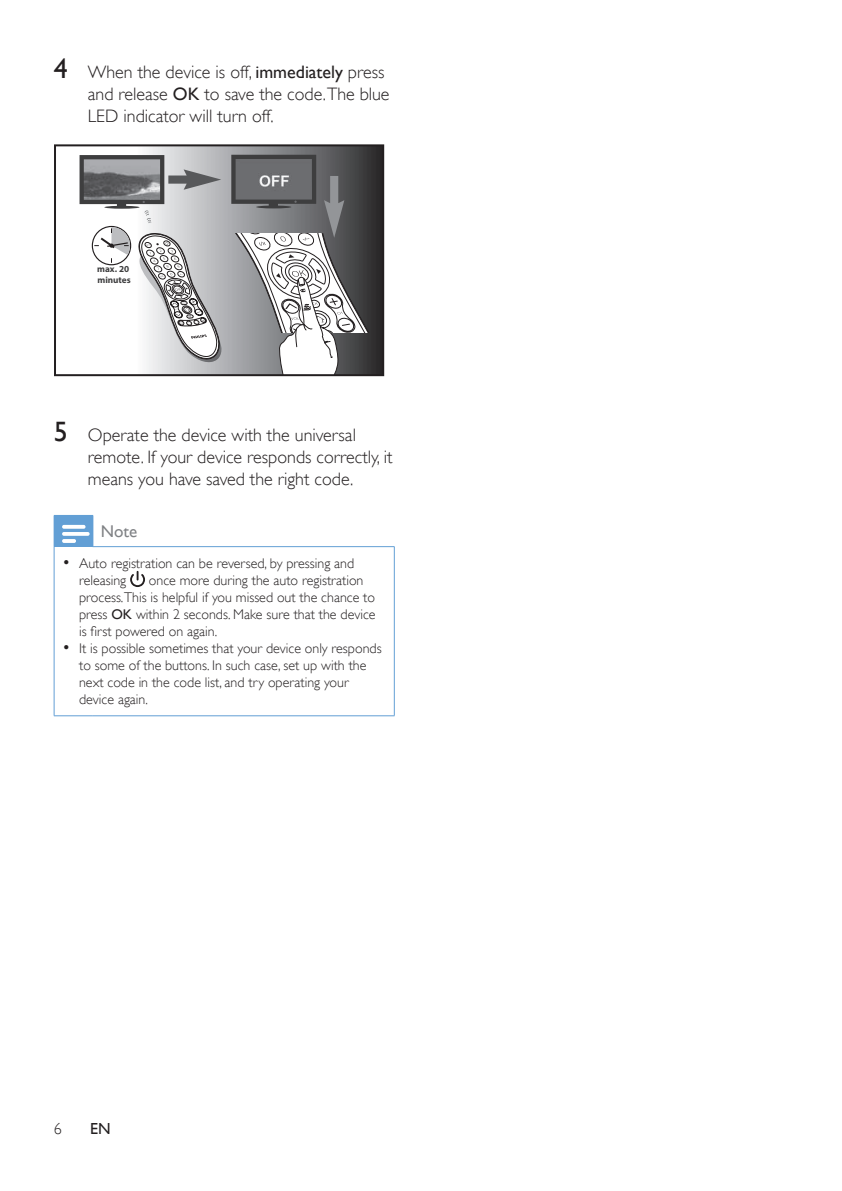
<style>
.page{position:relative;width:842px;height:1191px;background:#fff}
.page>*{position:absolute;margin:0;border:0;box-sizing:border-box;transform-origin:0 0}
.t1{font:18px/22px "Gill Sans Alt One WGL Light";color:#231f20}
.notes-caption-paragr{font:17px "Gill Sans Alt One WGL";color:#808285}
.language_indication{font:16px "Gill Sans Alt One WGL";color:#231f20}
.t2{font:16px "Gill Sans Alt One WGL Light";color:#231f20}
.t3{font:14px/17px "Gill Sans Alt One WGL Light";color:#231f20}
.t4{font:700 9.2px/11px "Myriad Pro";color:#3e3e3f}
.s1{font-family:"Gill Sans Alt One WGL";font-size:28px}
.s2{font-family:"Gill Sans Alt One WGL"}
.s3{font-size:17px}
</style>
<div class="page">
<div style="left:54px;top:515px;width:39px;height:31px;background:#629fd5"></div>
<hr style="left:54px;top:546px;width:1px;height:169px;background:#629fd5">
<hr style="left:394px;top:547px;width:1px;height:168px;background:#629fd5">
<hr style="left:54px;top:715px;width:39px;height:1px;background:#629fd5">
<hr style="left:93px;top:715px;width:302px;height:1px;background:#629fd5">
<hr style="left:93px;top:516px;width:1px;height:30px;background:#629fd5">
<hr style="left:93px;top:546px;width:302px;height:1px;background:#629fd5">
<svg style="left:62px;top:525px;width:28px;height:18px"></svg>
<svg style="left:130px;top:571px;width:15px;height:16px"></svg>
<svg style="left:54px;top:144px;width:330px;height:232px"></svg>
<p class="t1" style="left:88px;top:61px;width:303px;text-indent:-34px"><span class="s1">4</span> When the device is off, <span class="s2">immediately</span> press and release <span class="s2">OK</span> to save the code.The blue<br>LED indicator will turn off.</p>
<p class="t4" style="left:97px;top:263px;width:35px">max. 20 minutes</p>
<p class="t1" style="left:88px;top:424px;width:306px;text-indent:-34px"><span class="s1">5</span> Operate the device with the universal remote. If your device responds correctly, it means you have saved the right code.</p>
<p class="notes-caption-paragr" style="left:101px;top:519px;width:38px">Note</p>
<p class="t3" style="left:79px;top:555px;width:277px;text-indent:-17px"><span class="s3">•</span> Auto registration can be reversed, by pressing and releasing</p>
<p class="t3" style="left:79px;top:572px;width:298px;text-indent:70px">once more during the auto registration process.This is helpful if you missed out the chance to press <span class="s2">OK</span> within 2 seconds. Make sure that the device is first powered on again.</p>
<p class="t3" style="left:79px;top:640px;width:304px;text-indent:-17px"><span class="s3">•</span> It is possible sometimes that your device only responds to some of the buttons. In such case, set up with the next code in the code list, and try operating your device again.</p>
<p class="t2" style="left:54px;top:1118px;width:9px">6</p>
<p class="language_indication" style="left:90px;top:1118px;width:22px">EN</p>
</div>
